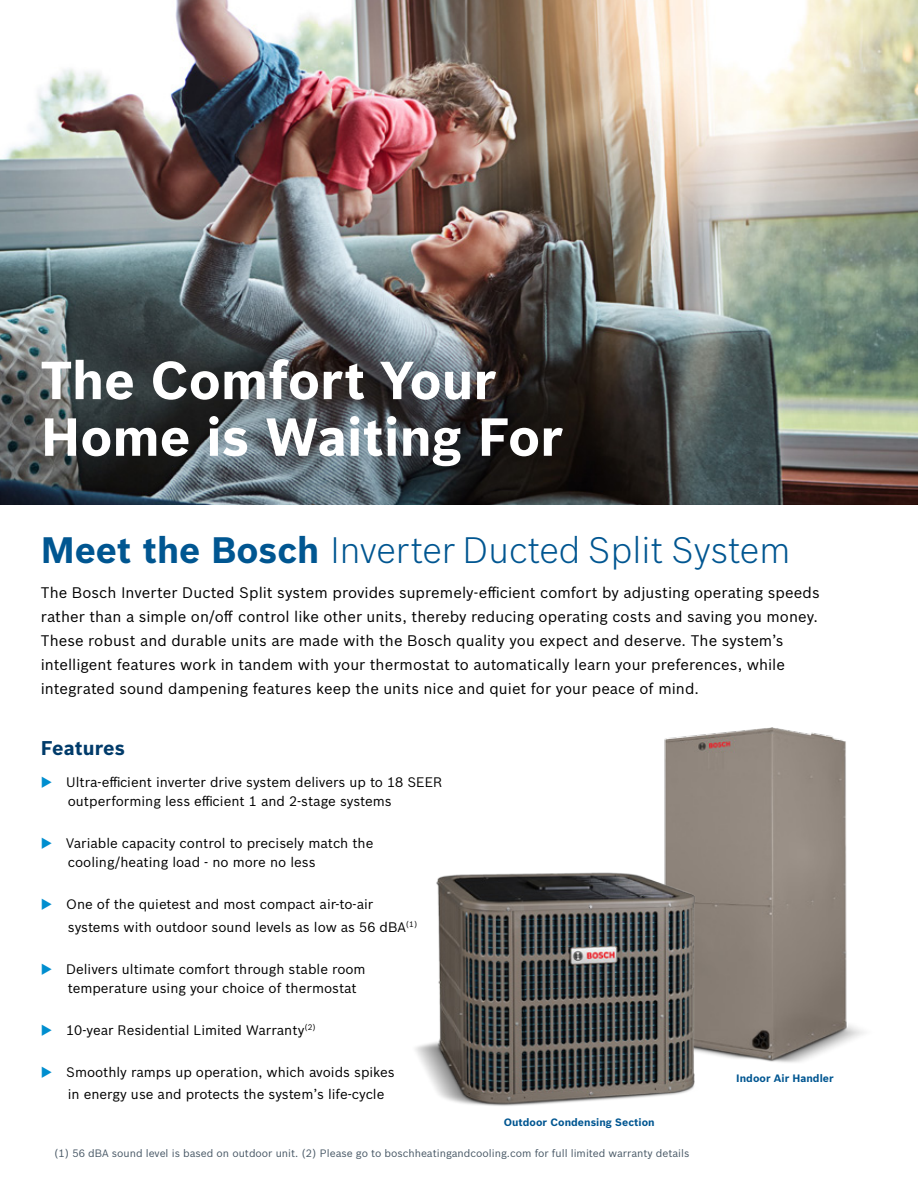
<style>
.page{position:relative;width:918px;height:1188px;background:#fff}
.page>*{position:absolute;margin:0;border:0;box-sizing:border-box;transform-origin:0 0}
.t1{font:700 52.35px/56.7px "Bosch Sans";color:#fff}
.t2{font:300 36px "Bosch Sans";color:#005691}
.t3{font:700 19.5px "Bosch Sans";letter-spacing:.005em;color:#003b6a}
.t4{font:15px/24px "Bosch Sans";letter-spacing:.005em;color:#000}
.t5{font:13.5px/19.5px "Bosch Sans";color:#000}
.t6{font:10.5px "Bosch Sans";color:#475765}
.t7{font:700 10.5px "Bosch Sans";letter-spacing:.005em;color:#005691}
.s1{font-weight:700}
.s2{color:#008ecf}
</style>
<div class="page">
<img style="left:664px;top:727px;width:200px;height:336px">
<img style="left:415px;top:843px;width:321px;height:263px">
<img style="left:0;top:0;width:918px;height:504px">
<h1 class="t1" style="left:41px;top:349px;width:524px">The Comfort Your<br>Home is Waiting For</h1>
<h2 class="t2" style="left:41px;top:525px;width:751px"><span class="s1">Meet the Bosch</span> Inverter Ducted Split System</h2>
<p class="t4" style="left:41px;top:579px;width:780px">The Bosch Inverter Ducted Split system provides supremely-efficient comfort by adjusting operating speeds rather than a simple on/off control like other units, thereby reducing operating costs and saving you money.<br>These robust and durable units are made with the Bosch quality you expect and deserve. The system’s intelligent features work in tandem with your thermostat to automatically learn your preferences, while integrated sound dampening features keep the units nice and quiet for your peace of mind.</p>
<h3 class="t3" style="left:41px;top:734px;width:86px">Features</h3>
<p class="t5" style="left:68px;top:771px;width:376px;text-indent:-27px"><span class="s2">◆</span> Ultra-efficient inverter drive system delivers up to 18 SEER outperforming less efficient 1 and 2-stage systems</p>
<p class="t5" style="left:68px;top:832px;width:307px;text-indent:-27px"><span class="s2">◆</span> Variable capacity control to precisely match the cooling/heating load - no more no less</p>
<p class="t5" style="left:68px;top:892px;width:351px;line-height:22.5px;text-indent:-27px"><span class="s2">◆</span> One of the quietest and most compact air-to-air systems with outdoor sound levels as low as 56 dBA<sup>(1)</sup></p>
<p class="t5" style="left:68px;top:958px;width:299px;text-indent:-27px"><span class="s2">◆</span> Delivers ultimate comfort through stable room temperature using your choice of thermostat</p>
<p class="t5" style="left:41px;top:1019px;width:277px"><span class="s2">◆</span> 10-year Residential Limited Warranty<sup>(2)</sup></p>
<p class="t5" style="left:68px;top:1060px;width:329px;line-height:22.5px;text-indent:-27px"><span class="s2">◆</span> Smoothly ramps up operation, which avoids spikes in energy use and protects the system’s life-cycle</p>
<p class="t7" style="left:504px;top:1114px;width:152px">Outdoor Condensing Section</p>
<p class="t6" style="left:54px;top:1145px;width:637px">(1) 56 dBA sound level is based on outdoor unit. (2) Please go to boschheatingandcooling.com for full limited warranty details</p>
<p class="t7" style="left:736px;top:1070px;width:99px">Indoor Air Handler</p>
</div>
